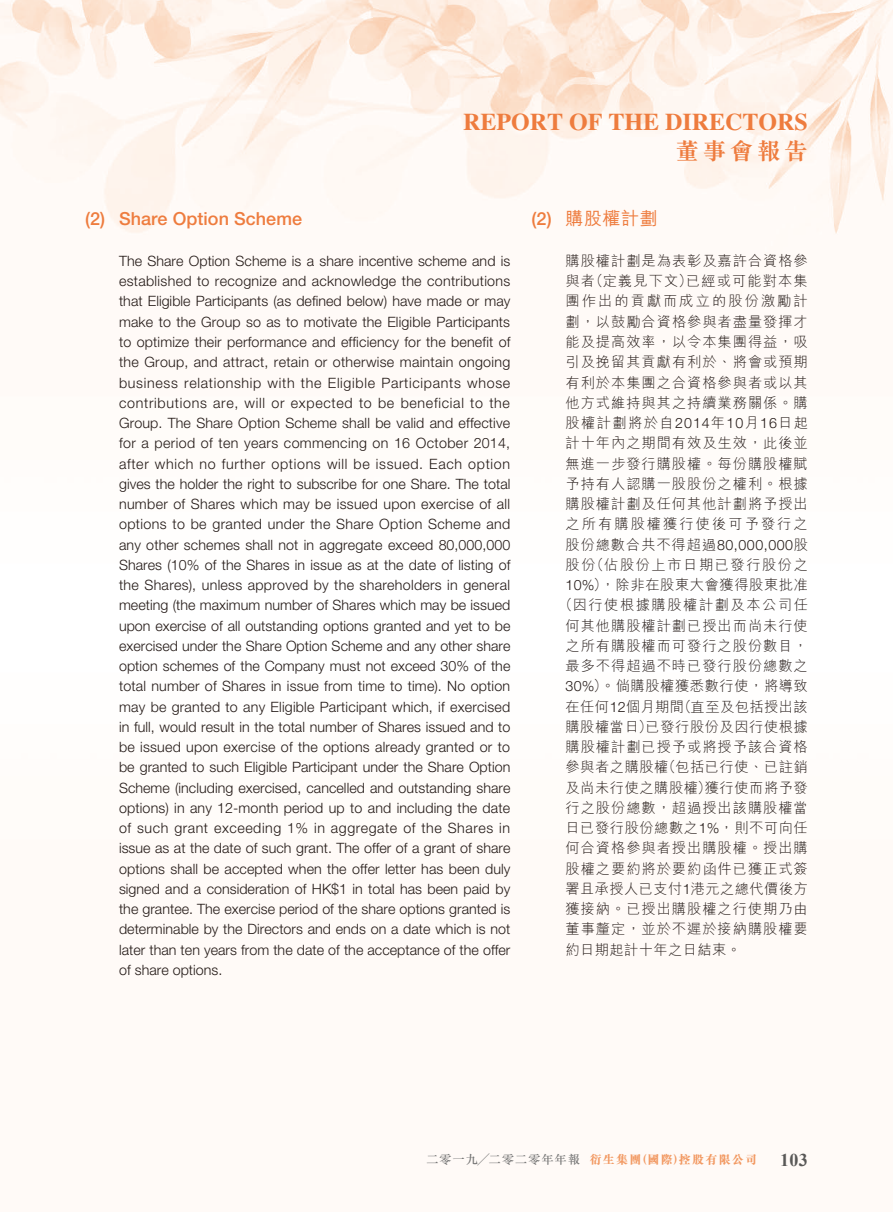
<style>
.page{position:relative;width:893px;height:1212px;background:#fff}
.page>*{position:absolute;margin:0;border:0;box-sizing:border-box;transform-origin:0 0}
.t1{font:700 24px "Times LT Std";color:#ee7c3e}
.t2{font:700 24px "M Sung HK";letter-spacing:.135em;color:#ee7c3e}
.t3{font:500 18px "Helvetica Neue LT Std";letter-spacing:.005em;color:#ee7c3e}
.t4{font:500 18px "M Hei HK";letter-spacing:.03em;color:#ee7c3e}
.t5{font:700 18px "Times New Roman";color:#595857}
.t6{font:300 14.25px/20.2px "Helvetica Neue LT Std";letter-spacing:.005em;color:#231916;text-align:justify}
.t7{font:300 14.25px "M Hei HK";letter-spacing:.065em;color:#231916}
.t8{font:300 14.25px "M Hei HK";letter-spacing:.04em;color:#231916}
.t9{font:300 14.25px "M Hei HK";letter-spacing:.03em;color:#231916}
.t10{font:300 14.25px "M Hei HK";letter-spacing:.11em;color:#231916}
.t11{font:300 14.25px "M Hei HK";letter-spacing:.145em;color:#231916}
.t12{font:300 14.25px "M Hei HK";letter-spacing:.1em;color:#231916}
.t13{font:800 12px "M Sung HK";letter-spacing:.11em;color:#f29962}
.s1{font-family:"Helvetica Neue LT Std"}
.s2{font-weight:500;color:#727272}
</style>
<div class="page">
<img style="left:0;top:0;width:893px;height:295px">
<h1 class="t1" style="left:463px;top:107px;width:346px">REPORT OF THE DIRECTORS</h1>
<h1 class="t2" style="left:675px;top:139px;width:134px">董事會報告</h1>
<p class="t3" style="left:85px;top:208px;width:219px">(2) Share Option Scheme</p>
<p class="t6" style="left:119px;top:250px;width:393px">The Share Option Scheme is a share incentive scheme and is established to recognize and acknowledge the contributions that Eligible Participants (as defined below) have made or may make to the Group so as to motivate the Eligible Participants to optimize their performance and efficiency for the benefit of the Group, and attract, retain or otherwise maintain ongoing business relationship with the Eligible Participants whose contributions are, will or expected to be beneficial to the Group. The Share Option Scheme shall be valid and effective for a period of ten years commencing on 16 October 2014, after which no further options will be issued. Each option gives the holder the right to subscribe for one Share. The total number of Shares which may be issued upon exercise of all options to be granted under the Share Option Scheme and any other schemes shall not in aggregate exceed 80,000,000<br>Shares (10% of the Shares in issue as at the date of listing of the Shares), unless approved by the shareholders in general meeting (the maximum number of Shares which may be issued upon exercise of all outstanding options granted and yet to be exercised under the Share Option Scheme and any other share option schemes of the Company must not exceed 30% of the total number of Shares in issue from time to time). No option may be granted to any Eligible Participant which, if exercised in full, would result in the total number of Shares issued and to be issued upon exercise of the options already granted or to be granted to such Eligible Participant under the Share Option Scheme (including exercised, cancelled and outstanding share options) in any 12-month period up to and including the date of such grant exceeding 1% in aggregate of the Shares in issue as at the date of such grant. The offer of a grant of share options shall be accepted when the offer letter has been duly signed and a consideration of HK$1 in total has been paid by the grantee. The exercise period of the share options granted is determinable by the Directors and ends on a date which is not later than ten years from the date of the acceptance of the offer of share options.</p>
<p class="t4" style="left:532px;top:206px;width:128px"><span class="s1">(2)</span> 購股權計劃</p>
<p class="t7" style="left:566px;top:253px;width:244px">購股權計劃是為表彰及嘉許合資格參</p>
<p class="t7" style="left:566px;top:274px;width:244px">與者（定義見下文）已經或可能對本集</p>
<p class="t11" style="left:566px;top:294px;width:244px">團作出的貢獻而成立的股份激勵計</p>
<p class="t7" style="left:566px;top:314px;width:244px">劃，以鼓勵合資格參與者盡量發揮才</p>
<p class="t7" style="left:566px;top:334px;width:244px">能及提高效率，以令本集團得益，吸</p>
<p class="t7" style="left:566px;top:355px;width:244px">引及挽留其貢獻有利於、將會或預期</p>
<p class="t7" style="left:566px;top:375px;width:244px">有利於本集團之合資格參與者或以其</p>
<p class="t7" style="left:566px;top:395px;width:244px">他方式維持與其之持續業務關係。購</p>
<p class="t12" style="left:566px;top:415px;width:244px">股權計劃將於自<span class="s1">2014</span>年<span class="s1">10</span>月<span class="s1">16</span>日起</p>
<p class="t7" style="left:565px;top:436px;width:244px">計十年內之期間有效及生效，此後並</p>
<p class="t7" style="left:565px;top:456px;width:244px">無進一步發行購股權。每份購股權賦</p>
<p class="t7" style="left:565px;top:476px;width:244px">予持有人認購一股股份之權利。根據</p>
<p class="t7" style="left:565px;top:496px;width:244px">購股權計劃及任何其他計劃將予授出</p>
<p class="t11" style="left:565px;top:517px;width:244px">之所有購股權獲行使後可予發行之</p>
<p class="t7" style="left:565px;top:537px;width:244px">股份總數合共不得超過<span class="s1">80,000,000</span>股</p>
<p class="t10" style="left:565px;top:557px;width:244px">股份（佔股份上市日期已發行股份之</p>
<p class="t8" style="left:565px;top:577px;width:244px"><span class="s1">10%</span>），除非在股東大會獲得股東批准</p>
<p class="t10" style="left:558px;top:598px;width:251px">（因行使根據購股權計劃及本公司任</p>
<p class="t7" style="left:565px;top:618px;width:244px">何其他購股權計劃已授出而尚未行使</p>
<p class="t7" style="left:565px;top:638px;width:244px">之所有購股權而可發行之股份數目，</p>
<p class="t7" style="left:565px;top:658px;width:244px">最多不得超過不時已發行股份總數之</p>
<p class="t8" style="left:565px;top:679px;width:244px"><span class="s1">30%</span>）。倘購股權獲悉數行使，將導致</p>
<p class="t9" style="left:565px;top:699px;width:244px">在任何<span class="s1">12</span>個月期間（直至及包括授出該</p>
<p class="t8" style="left:565px;top:719px;width:244px">購股權當日）已發行股份及因行使根據</p>
<p class="t7" style="left:565px;top:739px;width:244px">購股權計劃已授予或將授予該合資格</p>
<p class="t8" style="left:565px;top:760px;width:244px">參與者之購股權（包括已行使、已註銷</p>
<p class="t8" style="left:565px;top:780px;width:244px">及尚未行使之購股權）獲行使而將予發</p>
<p class="t7" style="left:565px;top:800px;width:244px">行之股份總數，超過授出該購股權當</p>
<p class="t8" style="left:565px;top:820px;width:244px">日已發行股份總數之<span class="s1">1%</span>，則不可向任</p>
<p class="t7" style="left:565px;top:841px;width:244px">何合資格參與者授出購股權。授出購</p>
<p class="t7" style="left:565px;top:861px;width:244px">股權之要約將於要約函件已獲正式簽</p>
<p class="t9" style="left:565px;top:881px;width:244px">署且承授人已支付<span class="s1">1</span>港元之總代價後方</p>
<p class="t7" style="left:565px;top:901px;width:244px">獲接納。已授出購股權之行使期乃由</p>
<p class="t7" style="left:565px;top:922px;width:244px">董事釐定，並於不遲於接納購股權要</p>
<p class="t9" style="left:565px;top:942px;width:177px">約日期起計十年之日結束。</p>
<p class="t13" style="left:426px;top:1154px;width:332px"><span class="s2">二零一九╱二零二零年年報</span> 衍生集團（國際）控股有限公司</p>
<p class="t5" style="left:780px;top:1147px;width:29px">103</p>
</div>
